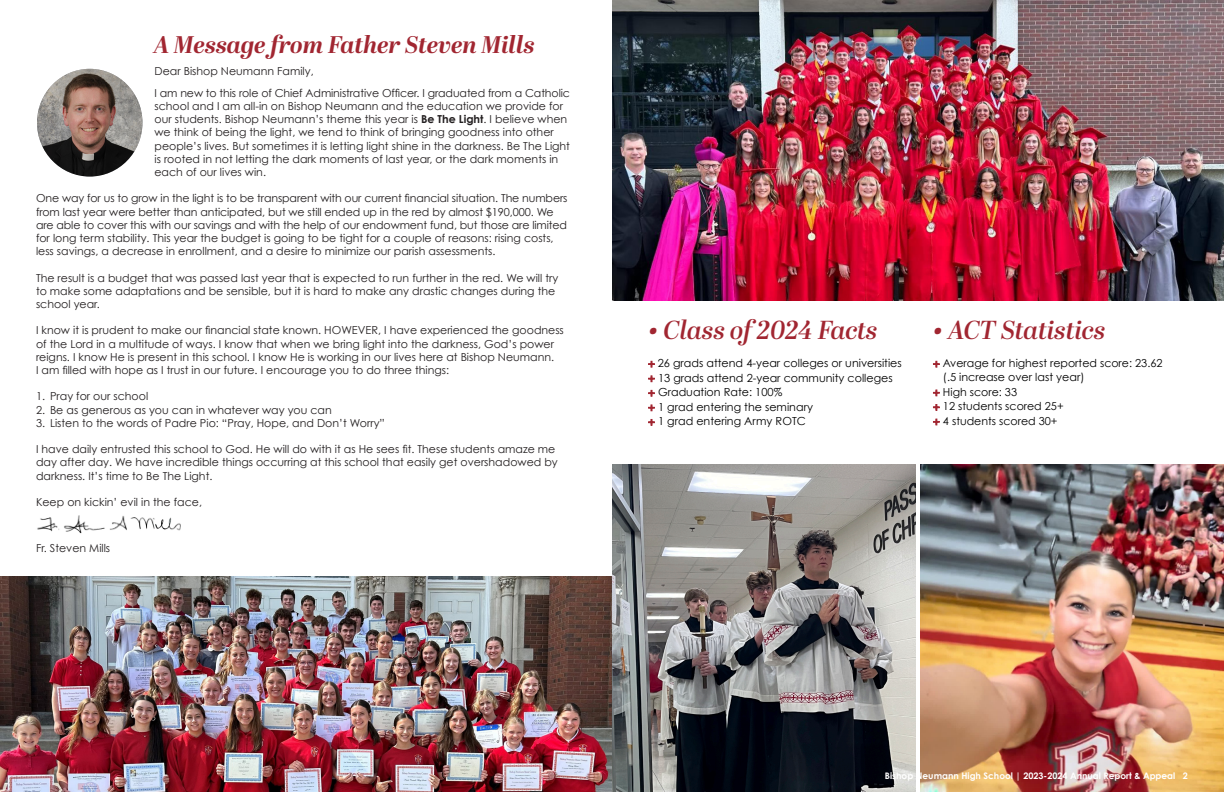
<style>
.page{position:relative;width:1224px;height:792px;background:#fff}
.page>*{position:absolute;margin:0;border:0;box-sizing:border-box;transform-origin:0 0}
.t1{font:italic 600 26px "Abril Display";letter-spacing:-.005em;color:#a12631}
.t2{font:italic 700 24px "Abril Display";color:#a12631}
.t3{font:11.1px "Century Gothic";color:#000}
.t4{font:11px/13.2px "Century Gothic";color:#231f20}
.t5{font:11px "Century Gothic";color:#000}
.t6{font:700 9px "Century Gothic";color:#fff}
.s1{font-weight:700}
.s2{font-family:"Minion Pro";font-weight:700;font-size:12.1px;color:#a12631}
</style>
<div class="page">
<img style="left:0;top:577px;width:612px;height:215px">
<img style="left:612px;top:464px;width:612px;height:328px">
<hr style="left:916px;top:463px;width:4px;height:329px;background:#fff">
<img style="left:612px;top:0;width:612px;height:301px">
<svg style="left:648px;top:361px;width:7px;height:7px"></svg>
<svg style="left:648px;top:375px;width:7px;height:7px"></svg>
<svg style="left:648px;top:390px;width:7px;height:7px"></svg>
<svg style="left:648px;top:404px;width:7px;height:7px"></svg>
<svg style="left:648px;top:419px;width:7px;height:7px"></svg>
<svg style="left:933px;top:361px;width:7px;height:7px"></svg>
<svg style="left:933px;top:389px;width:7px;height:7px"></svg>
<svg style="left:933px;top:404px;width:7px;height:7px"></svg>
<svg style="left:933px;top:419px;width:7px;height:6px"></svg>
<img style="left:37px;top:69px;width:105px;height:108px">
<img style="left:37px;top:515px;width:144px;height:19px">
<p class="t2" style="left:154px;top:28px;width:382px">A Message from Father Steven Mills</p>
<p class="t4" style="left:154px;top:64px;width:161px">Dear Bishop Neumann Family,</p>
<p class="t4" style="left:154px;top:86px;width:417px">I am new to this role of Chief Administrative Officer. I graduated from a Catholic school and I am all-in on Bishop Neumann and the education we provide for our students. Bishop Neumann’s theme this year is <span class="s1">Be The Light</span>. I believe when we think of being the light, we tend to think of bringing goodness into other people’s lives. But sometimes it is letting light shine in the darkness. Be The Light is rooted in not letting the dark moments of last year, or the dark moments in each of our lives win.</p>
<p class="t4" style="left:36px;top:192px;width:533px">One way for us to grow in the light is to be transparent with our current financial situation. The numbers from last year were better than anticipated, but we still ended up in the red by almost $190,000. We</p>
<p class="t4" style="left:36px;top:218px;width:533px">are able to cover this with our savings and with the help of our endowment fund, but those are limited for long term stability. This year the budget is going to be tight for a couple of reasons: rising costs,</p>
<p class="t4" style="left:36px;top:244px;width:461px">less savings, a decrease in enrollment, and a desire to minimize our parish assessments.</p>
<p class="t4" style="left:36px;top:271px;width:524px">The result is a budget that was passed last year that is expected to run further in the red. We will try to make some adaptations and be sensible, but it is hard to make any drastic changes during the school year.</p>
<p class="t4" style="left:36px;top:324px;width:529px">I know it is prudent to make our financial state known. HOWEVER, I have experienced the goodness of the Lord in a multitude of ways. I know that when we bring light into the darkness, God’s power reigns. I know He is present in this school. I know He is working in our lives here at Bishop Neumann.</p>
<p class="t4" style="left:36px;top:363px;width:415px">I am filled with hope as I trust in our future. I encourage you to do three things:</p>
<p class="t4" style="left:36px;top:390px;width:114px">1. Pray for our school</p>
<p class="t4" style="left:36px;top:403px;width:297px">2. Be as generous as you can in whatever way you can</p>
<p class="t4" style="left:36px;top:416px;width:350px">3. Listen to the words of Padre Pio: “Pray, Hope, and Don’t Worry”</p>
<p class="t4" style="left:36px;top:442px;width:523px">I have daily entrusted this school to God. He will do with it as He sees fit. These students amaze me day after day. We have incredible things occurring at this school that easily get overshadowed by darkness. It’s time to Be The Light.</p>
<p class="t4" style="left:36px;top:495px;width:168px">Keep on kickin’ evil in the face,</p>
<p class="t4" style="left:36px;top:541px;width:76px">Fr. Steven Mills</p>
<p class="t1" style="left:648px;top:312px;width:231px">• Class of 2024 Facts</p>
<p class="t1" style="left:933px;top:312px;width:174px">• ACT Statistics</p>
<p class="t3" style="left:648px;top:356px;width:255px"><span class="s2">+</span> 26 grads attend 4-year colleges or universities</p>
<p class="t3" style="left:648px;top:371px;width:246px"><span class="s2">+</span> 13 grads attend 2-year community colleges</p>
<p class="t3" style="left:648px;top:385px;width:136px"><span class="s2">+</span> Graduation Rate: 100%</p>
<p class="t3" style="left:648px;top:400px;width:166px"><span class="s2">+</span> 1 grad entering the seminary</p>
<p class="t3" style="left:648px;top:415px;width:159px"><span class="s2">+</span> 1 grad entering Army ROTC</p>
<p class="t5" style="left:933px;top:356px;width:231px"><span class="s2">+</span> Average for highest reported score: 23.62</p>
<p class="t3" style="left:943px;top:371px;width:143px">(.5 increase over last year)</p>
<p class="t5" style="left:933px;top:385px;width:86px"><span class="s2">+</span> High score: 33</p>
<p class="t5" style="left:933px;top:400px;width:132px"><span class="s2">+</span> 12 students scored 25+</p>
<p class="t5" style="left:933px;top:414px;width:126px"><span class="s2">+</span> 4 students scored 30+</p>
<p class="t6" style="left:885px;top:770px;width:305px">Bishop Neumann High School | 2023-2024 Annual Report &amp; Appeal 2</p>
</div>
